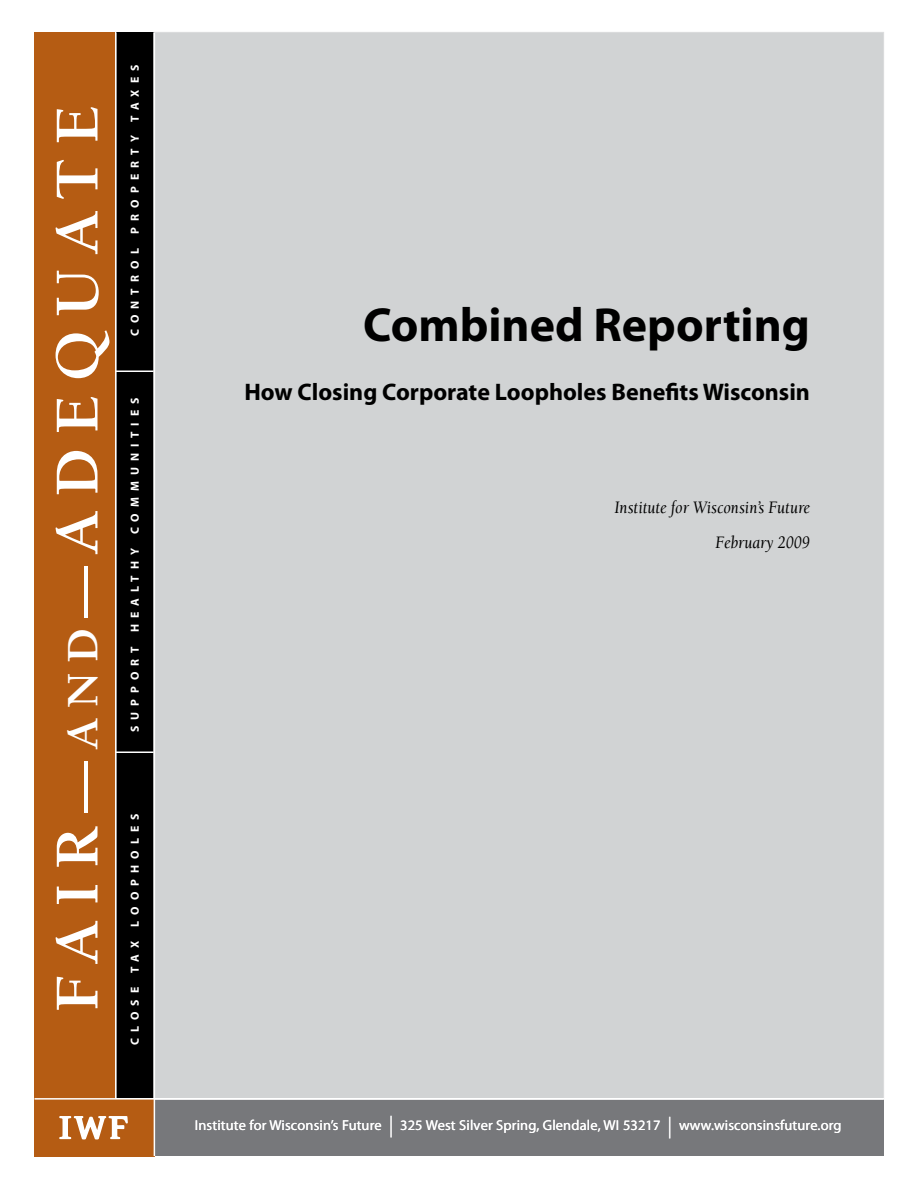
<style>
.page{position:relative;width:918px;height:1188px;background:#fff}
.page>*{position:absolute;margin:0;border:0;box-sizing:border-box;transform-origin:0 0}
.t1{font:700 64.2px "Berkeley";letter-spacing:.2em;color:#fff;scale:1.05 1}
.t2{font:700 48px "Myriad Pro";color:#000}
.t3{font:700 24px "Myriad Pro";color:#000}
.t4{font:italic 18px/34.8px "Berkeley";color:#000;text-align:right;scale:.89 1}
.t5{font:14.4px "Myriad Pro";letter-spacing:.01em;color:#fff}
.t6{font:700 11.7px "Myriad Pro";letter-spacing:.51em;color:#fff}
.s1{font-size:51.3px}
.s2{font-size:46.2px}
.s3{font-size:21.6px}
</style>
<div class="page">
<div style="left:154px;top:1100px;width:730px;height:56px;background:#77787b"></div>
<div style="left:154px;top:32px;width:730px;height:1067px;background:#d1d3d4"></div>
<div style="left:34px;top:32px;width:82px;height:1067px;background:#b55c13"></div>
<div style="left:116px;top:32px;width:38px;height:1067px;background:#000"></div>
<div style="left:115px;top:32px;width:40px;height:1068px;border:2px solid #fff"></div>
<hr style="left:116px;top:370px;width:38px;height:2px;background:#fff">
<div style="left:34px;top:1099px;width:120px;height:57px;background:#b55c13"></div>
<hr style="left:154px;top:32px;width:1px;height:1124px;background:#fff">
<svg style="left:59px;top:1116px;width:69px;height:24px"></svg>
<hr style="left:116px;top:752px;width:38px;height:1px;background:#fff">
<hr style="left:34px;top:1098px;width:850px;height:2px;background:#fff">
<h1 class="t1" style="left:43px;top:1012px;width:866px;rotate:-90deg">FAIR<span class="s1">––</span><span class="s2">AND</span><span class="s1">––</span>ADEQUATE</h1>
<p class="t6" style="left:127px;top:336px;width:273px;rotate:-90deg">CONTROL PROPERTY TAXES</p>
<p class="t6" style="left:127px;top:732px;width:336px;rotate:-90deg">SUPPORT HEALTHY COMMUNITIES</p>
<p class="t6" style="left:127px;top:1045px;width:233px;rotate:-90deg">CLOSE TAX LOOPHOLES</p>
<h2 class="t2" style="left:363px;top:293px;width:448px">Combined Reporting</h2>
<h3 class="t3" style="left:244px;top:377px;width:567px">How Closing Corporate Loopholes Benefits Wisconsin</h3>
<p class="t4" style="left:615px;top:490px;width:221px">Institute for Wisconsin’s Future<br>February 2009</p>
<p class="t5" style="left:195px;top:1118px;width:648px">Institute for Wisconsin’s Future <span class="s3">|</span> 325 West Silver Spring, Glendale, WI 53217 <span class="s3">|</span> www.wisconsinsfuture.org</p>
</div>
